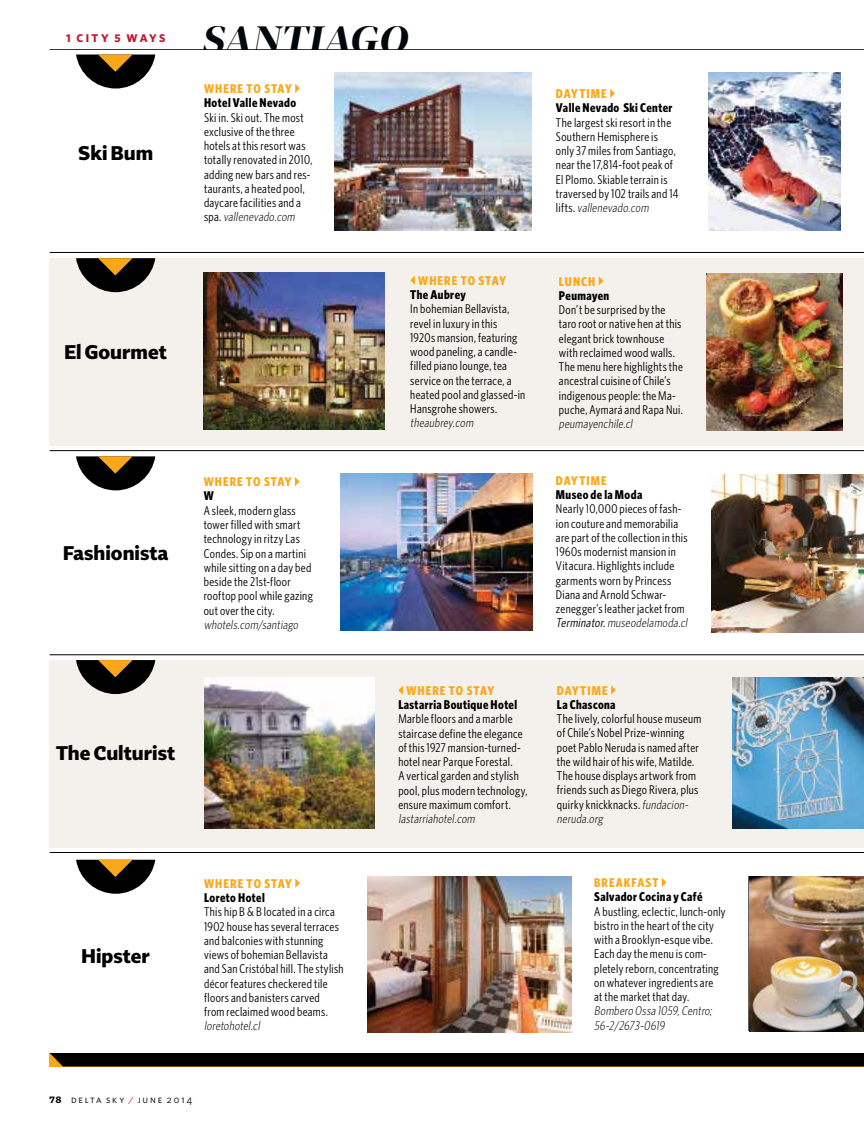
<style>
.page{position:relative;width:864px;height:1134px;background:#fff}
.page>*{position:absolute;margin:0;border:0;box-sizing:border-box;transform-origin:0 0}
.t1{font:italic 700 37.5px "Tabac G1";letter-spacing:.03em;color:#01070b}
.t2{font:700 19.5px "Tabac Sans";color:#000}
.t3{font:12.75px/14.2px "Whitney Condensed";letter-spacing:.025em;color:#000}
.t4{font:700 12.75px "Whitney Condensed";letter-spacing:.035em;color:#000}
.t5{font:italic 300 12.75px/14.2px "Whitney Condensed";color:#000}
.t6{font:700 12.75px "Whitney Condensed";letter-spacing:.085em;color:#faa81a}
.t7{font:700 11.25px "Whitney";letter-spacing:.205em;color:#c41230}
.t8{font:10.5px "Whitney Book SC";letter-spacing:.17em;color:#000}
.s1{font-weight:300;font-style:italic}
.s2{font-family:"Tabac Slab";font-weight:600;font-size:12px}
.s3{color:#c41230}
.s4{font-style:italic}
</style>
<div class="page">
<hr style="left:50px;top:852px;width:814px;height:1px;background:#000">
<div style="left:50px;top:660px;width:814px;height:187px;background:#f4f0ec"></div>
<hr style="left:50px;top:655px;width:814px;height:1px;background:#000">
<hr style="left:50px;top:450px;width:814px;height:1px;background:#000">
<div style="left:50px;top:258px;width:814px;height:187px;background:#f4f0ec"></div>
<hr style="left:50px;top:252px;width:814px;height:1px;background:#000">
<hr style="left:50px;top:49px;width:814px;height:1px;background:#000">
<img style="left:334px;top:72px;width:197px;height:159px">
<svg style="left:295px;top:84px;width:5px;height:9px"></svg>
<svg style="left:610px;top:89px;width:5px;height:9px"></svg>
<div style="left:50px;top:1053px;width:814px;height:13px;background:#000"></div>
<img style="left:340px;top:474px;width:193px;height:156px">
<svg style="left:295px;top:477px;width:5px;height:9px"></svg>
<svg style="left:410px;top:276px;width:5px;height:9px"></svg>
<img style="left:709px;top:73px;width:132px;height:158px">
<img style="left:204px;top:273px;width:180px;height:156px">
<svg style="left:599px;top:276px;width:4px;height:10px"></svg>
<img style="left:706px;top:273px;width:136px;height:157px">
<img style="left:712px;top:475px;width:152px;height:158px">
<svg style="left:398px;top:686px;width:5px;height:9px"></svg>
<img style="left:204px;top:678px;width:170px;height:151px">
<svg style="left:611px;top:685px;width:5px;height:10px"></svg>
<img style="left:732px;top:678px;width:132px;height:151px">
<svg style="left:295px;top:878px;width:5px;height:10px"></svg>
<svg style="left:662px;top:878px;width:5px;height:9px"></svg>
<img style="left:367px;top:877px;width:204px;height:155px">
<img style="left:750px;top:877px;width:114px;height:154px">
<svg style="left:76px;top:55px;width:79px;height:34px"></svg>
<svg style="left:76px;top:258px;width:79px;height:34px"></svg>
<svg style="left:76px;top:456px;width:79px;height:34px"></svg>
<svg style="left:76px;top:660px;width:79px;height:34px"></svg>
<svg style="left:76px;top:860px;width:79px;height:34px"></svg>
<p class="t7" style="left:66px;top:31px;width:101px">1 CITY 5 WAYS</p>
<h2 class="t2" style="left:78px;top:141px;width:76px">Ski Bum</h2>
<h2 class="t2" style="left:64px;top:340px;width:104px">El Gourmet</h2>
<h2 class="t2" style="left:63px;top:541px;width:107px">Fashionista</h2>
<h2 class="t2" style="left:56px;top:741px;width:121px">The Culturist</h2>
<h2 class="t2" style="left:82px;top:944px;width:70px">Hipster</h2>
<h1 class="t1" style="left:204px;top:14px;width:207px">SANTIAGO</h1>
<p class="t6" style="left:204px;top:81px;width:89px">WHERE TO STAY</p>
<p class="t4" style="left:204px;top:95px;width:94px">Hotel Valle Nevado</p>
<p class="t3" style="left:204px;top:110px;width:110px">Ski in. Ski out. The most exclusive of the three hotels at this resort was totally renovated in 2010, adding new bars and res&shy;taurants, a heated pool, daycare facilities and a<br>s p a . <span class="s1">vallenevado.com</span></p>
<p class="t6" style="left:204px;top:474px;width:89px">WHERE TO STAY</p>
<p class="t4" style="left:204px;top:488px;width:11px">W</p>
<p class="t3" style="left:204px;top:503px;width:111px">A sleek, modern glass tower filled with smart technology in ritzy Las<br>Condes. Sip on a martini while sitting on a day bed beside the 21st-floor rooftop pool while gazing out over the city.</p>
<p class="t5" style="left:204px;top:617px;width:98px">whotels.com/santiago</p>
<p class="t6" style="left:204px;top:875px;width:89px">WHERE TO STAY</p>
<p class="t4" style="left:204px;top:889px;width:62px">Loreto Hotel</p>
<p class="t3" style="left:204px;top:904px;width:141px">This hip B &amp; B located in a circa<br>1902 house has several terraces and balconies with stunning views of bohemian Bellavista and San Cristóbal hill. The stylish décor features checkered tile floors and banisters carved<br>from reclaimed wood beams.</p>
<p class="t5" style="left:204px;top:1018px;width:59px">loretohotel.cl</p>
<p class="t6" style="left:418px;top:272px;width:89px">WHERE TO STAY</p>
<p class="t4" style="left:410px;top:287px;width:57px">The Aubrey</p>
<p class="t3" style="left:410px;top:302px;width:117px">In bohemian Bellavista, revel in luxury in this<br>1920s mansion, featuring wood paneling, a candle&shy;filled piano lounge, tea service on the terrace, a heated pool and glassed-in<br>Hansgrohe showers.</p>
<p class="t5" style="left:410px;top:416px;width:67px">theaubrey.com</p>
<p class="t6" style="left:406px;top:682px;width:89px">WHERE TO STAY</p>
<p class="t4" style="left:398px;top:697px;width:121px">Lastarria Boutique Hotel</p>
<p class="t3" style="left:398px;top:712px;width:131px">Marble floors and a marble staircase define the elegance of this 1927 mansion-turned&shy;hotel near Parque Forestal.<br>A vertical garden and stylish pool, plus modern technology, ensure maximum comfort.</p>
<p class="t5" style="left:398px;top:811px;width:80px">lastarriahotel.com</p>
<p class="t8" style="left:50px;top:1093px;width:144px"><span class="s2">78</span> delta sky <span class="s3">/</span> june 2014</p>
<p class="t6" style="left:556px;top:86px;width:52px">DAYTIME</p>
<p class="t4" style="left:556px;top:100px;width:118px">Valle Nevado Ski Center</p>
<p class="t3" style="left:556px;top:115px;width:124px">The largest ski resort in the<br>Southern Hemisphere is only 37 miles from Santiago, near the 17,814-foot peak of<br>El Plomo. Skiable terrain is traversed by 102 trails and 14 l i ft s . <span class="s1">vallenevado.com</span></p>
<p class="t6" style="left:559px;top:273px;width:38px">LUNCH</p>
<p class="t4" style="left:559px;top:287px;width:52px">Peumayen</p>
<p class="t3" style="left:559px;top:302px;width:126px">Don’t be surprised by the taro root or native hen at this elegant brick townhouse with reclaimed wood walls.<br>The menu here highlights the ancestral cuisine of Chile’s indigenous people: the Ma&shy;puche, Aymará and Rapa Nui.</p>
<p class="t5" style="left:559px;top:416px;width:77px">peumayenchile.cl</p>
<p class="t6" style="left:556px;top:472px;width:52px">DAYTIME</p>
<p class="t4" style="left:556px;top:486px;width:88px">Museo de la Moda</p>
<p class="t3" style="left:556px;top:501px;width:135px">Nearly 10,000 pieces of fash&shy;ion couture and memorabilia are part of the collection in this<br>1960s modernist mansion in<br>Vitacura. Highlights include garments worn by Princess<br>Diana and Arnold Schwar&shy;zenegger’s leather jacket from<br><span class="s4">Terminator.</span> <span class="s1">museodelamoda.cl</span></p>
<p class="t6" style="left:557px;top:682px;width:52px">DAYTIME</p>
<p class="t4" style="left:557px;top:696px;width:60px">La Chascona</p>
<p class="t3" style="left:557px;top:711px;width:146px">The lively, colorful house museum of Chile’s Nobel Prize-winning poet Pablo Neruda is named after the wild hair of his wife, Matilde.<br>The house displays artwork from friends such as Diego Rivera, plus quirky knickknacks. <span class="s1">fundacion&shy;neruda.org</span></p>
<p class="t6" style="left:594px;top:875px;width:66px">BREAKFAST</p>
<p class="t4" style="left:594px;top:889px;width:110px">Salvador Cocina y Café</p>
<p class="t3" style="left:594px;top:904px;width:133px">A bustling, eclectic, lunch-only bistro in the heart of the city with a Brooklyn-esque vibe.<br>Each day the menu is com&shy;pletely reborn, concentrating on whatever ingredients are<br>at the market that day.</p>
<p class="t5" style="left:594px;top:1004px;width:122px">Bombero Ossa 1059,Centro;<br>56-2/2673-0619</p>
</div>
